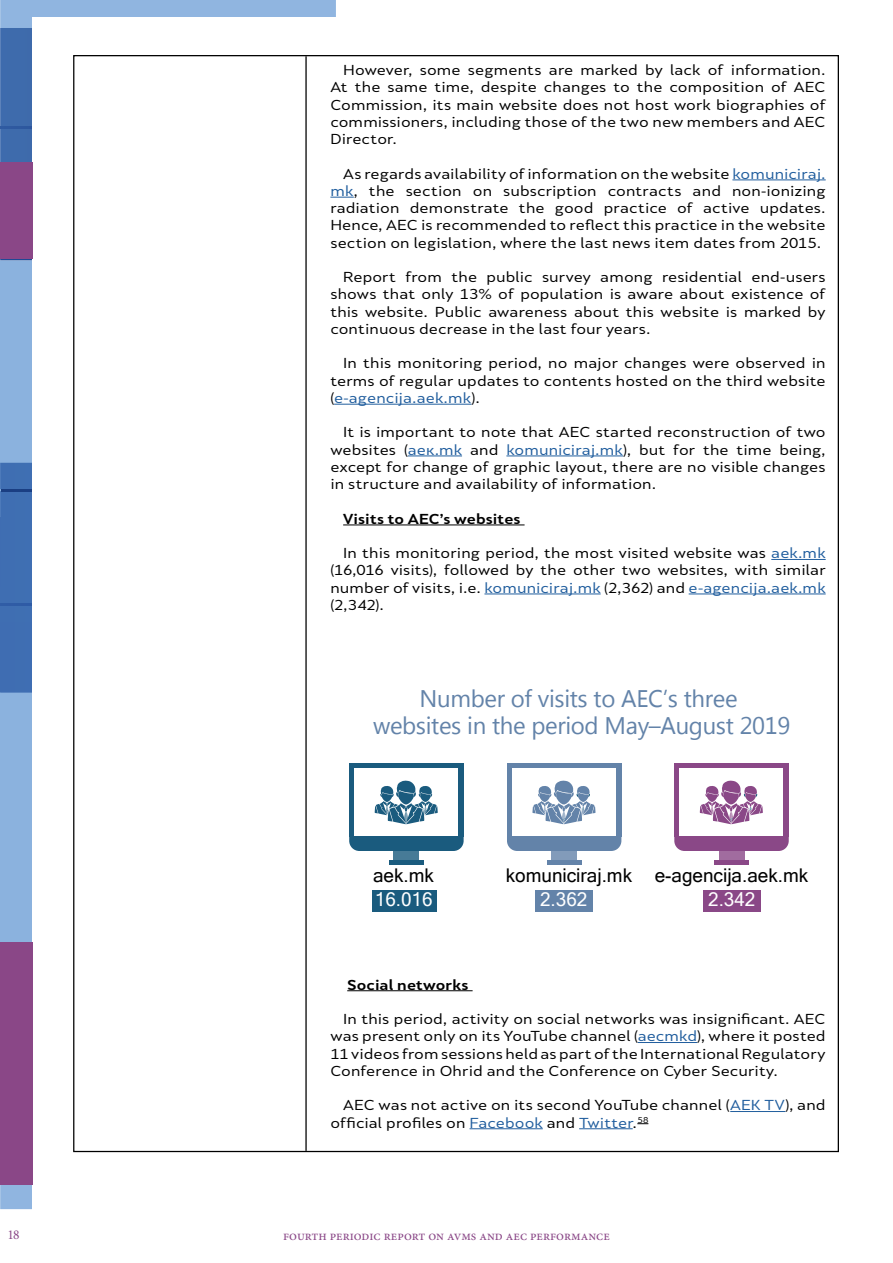
<style>
.page{position:relative;width:893px;height:1263px;background:#fff}
.page>*{position:absolute;margin:0;border:0;box-sizing:border-box;transform-origin:0 0}
.t1{font:24px/27px "Myanmar Text";letter-spacing:-.015em;color:#6383a9;text-align:center}
.t2{font:18.9px "Microsoft Sans Serif";color:#000}
.t3{font:18.9px "Microsoft Sans Serif";color:#fff}
.t4{font:13.5px/17.2px "Skola Sans";letter-spacing:.005em;color:#000;text-align:justify;scale:1.11 1}
.t5{font:13.5px "Minion Pro";color:#8a4787}
.t6{font:700 13.5px "Skola Sans";letter-spacing:.005em;color:#000;scale:1.11 1}
.s1{color:#215e9e}
</style>
<div class="page">
<div style="left:0;top:0;width:336px;height:28px;background:#90b5e0"></div>
<div style="left:0;top:28px;width:32px;height:233px;background:#3e6bac"></div>
<img style="left:0;top:126px;width:32px;height:2px">
<div style="left:0;top:261px;width:32px;height:202px;background:#8bb2de"></div>
<svg style="left:0;top:463px;width:33px;height:746px;background:#4f7bb9"></svg>
<img style="left:0;top:604px;width:33px;height:1px">
<img style="left:3px;top:489px;width:30px;height:2px">
<svg style="left:0;top:622px;width:33px;height:320px;background:#7ea5d5"></svg>
<div style="left:33px;top:17px;width:860px;height:1199px;background:#fff"></div>
<div style="left:0;top:162px;width:33px;height:97px;background:#8a4787"></div>
<div style="left:0;top:942px;width:33px;height:242px;background:#8a4787"></div>
<hr style="left:305px;top:56px;width:2px;height:1095px;background:#000">
<hr style="left:732px;top:180px;width:94px;height:1px;background:#215e9e">
<svg style="left:330px;top:197px;width:24px;height:1px"></svg>
<hr style="left:334px;top:404px;width:137px;height:1px;background:#215e9e">
<hr style="left:408px;top:456px;width:54px;height:1px;background:#215e9e">
<hr style="left:506px;top:456px;width:117px;height:1px;background:#215e9e">
<hr style="left:343px;top:525px;width:182px;height:1px;background:#000">
<hr style="left:771px;top:559px;width:55px;height:1px;background:#215e9e">
<hr style="left:484px;top:594px;width:117px;height:1px;background:#215e9e">
<hr style="left:689px;top:594px;width:137px;height:1px;background:#215e9e">
<hr style="left:347px;top:990px;width:126px;height:1px;background:#000">
<hr style="left:638px;top:1042px;width:59px;height:1px;background:#215e9e">
<hr style="left:730px;top:1111px;width:55px;height:1px;background:#215e9e">
<hr style="left:470px;top:1128px;width:73px;height:1px;background:#215e9e">
<hr style="left:579px;top:1128px;width:54px;height:1px;background:#215e9e">
<div style="left:394px;top:842px;width:25px;height:18px;background:#477b97"></div>
<div style="left:349px;top:763px;width:115px;height:73px;background:#1a5b7e"></div>
<div style="left:349px;top:836px;width:115px;height:15px;background:#1a5b7e"></div>
<div style="left:354px;top:769px;width:104px;height:67px;background:#fff"></div>
<div style="left:389px;top:860px;width:34px;height:5px;background:#1a5b7e"></div>
<svg style="left:375px;top:780px;width:63px;height:44px"></svg>
<div style="left:551px;top:842px;width:26px;height:18px;background:#829bba"></div>
<div style="left:507px;top:763px;width:114px;height:73px;background:#6383a9"></div>
<div style="left:507px;top:836px;width:114px;height:15px;background:#6383a9"></div>
<div style="left:512px;top:769px;width:104px;height:67px;background:#fff"></div>
<div style="left:547px;top:860px;width:34px;height:5px;background:#6383a9"></div>
<svg style="left:532px;top:780px;width:64px;height:44px"></svg>
<div style="left:719px;top:842px;width:25px;height:18px;background:#a16c9f"></div>
<div style="left:674px;top:763px;width:115px;height:73px;background:#8a4887"></div>
<div style="left:674px;top:836px;width:115px;height:15px;background:#8a4887"></div>
<div style="left:679px;top:769px;width:104px;height:67px;background:#fff"></div>
<div style="left:714px;top:860px;width:35px;height:5px;background:#8a4887"></div>
<svg style="left:700px;top:780px;width:63px;height:44px"></svg>
<div style="left:372px;top:890px;width:65px;height:21px;background:#1a5b7e"></div>
<div style="left:535px;top:890px;width:57px;height:21px;background:#6383a9"></div>
<div style="left:703px;top:890px;width:57px;height:21px;background:#8a4887"></div>
<p class="t4" style="left:330px;top:61px;width:448px;text-indent:13px">However, some segments are marked by lack of information.<br>At the same time, despite changes to the composition of AEC Commission, its main website does not host work biographies of commissioners, including those of the two new members and AEC Director.</p>
<p class="t4" style="left:330px;top:165px;width:448px;text-indent:13px">As regards availability of information on the website <span class="s1">komuniciraj. mk</span>, the section on subscription contracts and non-ionizing radiation demonstrate the good practice of active updates.<br>Hence, AEC is recommended to reflect this practice in the website section on legislation, where the last news item dates from 2015.</p>
<p class="t4" style="left:330px;top:268px;width:448px;text-indent:13px">Report from the public survey among residential end-users shows that only 13% of population is aware about existence of this website. Public awareness about this website is marked by continuous decrease in the last four years.</p>
<p class="t4" style="left:330px;top:355px;width:448px;text-indent:13px">In this monitoring period, no major changes were observed in terms of regular updates to contents hosted on the third website (<span class="s1">e-agencija.aek.mk</span>).</p>
<p class="t4" style="left:330px;top:424px;width:448px;text-indent:13px">It is important to note that AEC started reconstruction of two websites (<span class="s1">aeк.mk</span> and <span class="s1">komuniciraj.mk</span>), but for the time being, except for change of graphic layout, there are no visible changes in structure and availability of information.</p>
<p class="t6" style="left:343px;top:510px;width:161px">Visits to AEC’s websites</p>
<p class="t4" style="left:330px;top:544px;width:448px;text-indent:13px">In this monitoring period, the most visited website was <span class="s1">aek.mk </span>(16,016 visits), followed by the other two websites, with similar number of visits, i.e. <span class="s1">komuniciraj.mk</span> (2,362) and <span class="s1">e-agencija.aek.mk </span>(2,342).</p>
<h1 class="t1" style="left:373px;top:685px;width:419px">Number of visits to AEC’s three<br>websites in the period May–August 2019</h1>
<h2 class="t2" style="left:373px;top:863px;width:62px">aek.mk</h2>
<h2 class="t2" style="left:506px;top:863px;width:304px">komuniciraj.mk e-agencija.aek.mk</h2>
<h2 class="t3" style="left:375px;top:887px;width:59px">16.016</h2>
<h2 class="t3" style="left:540px;top:887px;width:49px">2.362</h2>
<h2 class="t3" style="left:708px;top:887px;width:49px">2.342</h2>
<p class="t6" style="left:347px;top:976px;width:111px">Social networks</p>
<p class="t4" style="left:330px;top:1010px;width:448px;text-indent:13px">In this period, activity on social networks was insignificant. AEC was present only on its YouTube channel (<span class="s1">aecmkd</span>), where it posted 11 videos from sessions held as part of the International Regulatory Conference in Ohrid and the Conference on Cyber Security.</p>
<p class="t4" style="left:330px;top:1096px;width:448px;text-indent:13px">AEC was not active on its second YouTube channel (<span class="s1">AEK TV</span>), and official profiles on <span class="s1">Facebook</span> and <span class="s1">Twitter</span>.<sup>58</sup></p>
<p class="t5" style="left:9px;top:1226px;width:12px">18</p>
<p class="t5" style="left:283px;top:1226px;width:328px">FOURTH PERIODIC REPORT ON AVMS AND AEC PERFORMANCE</p>
</div>
